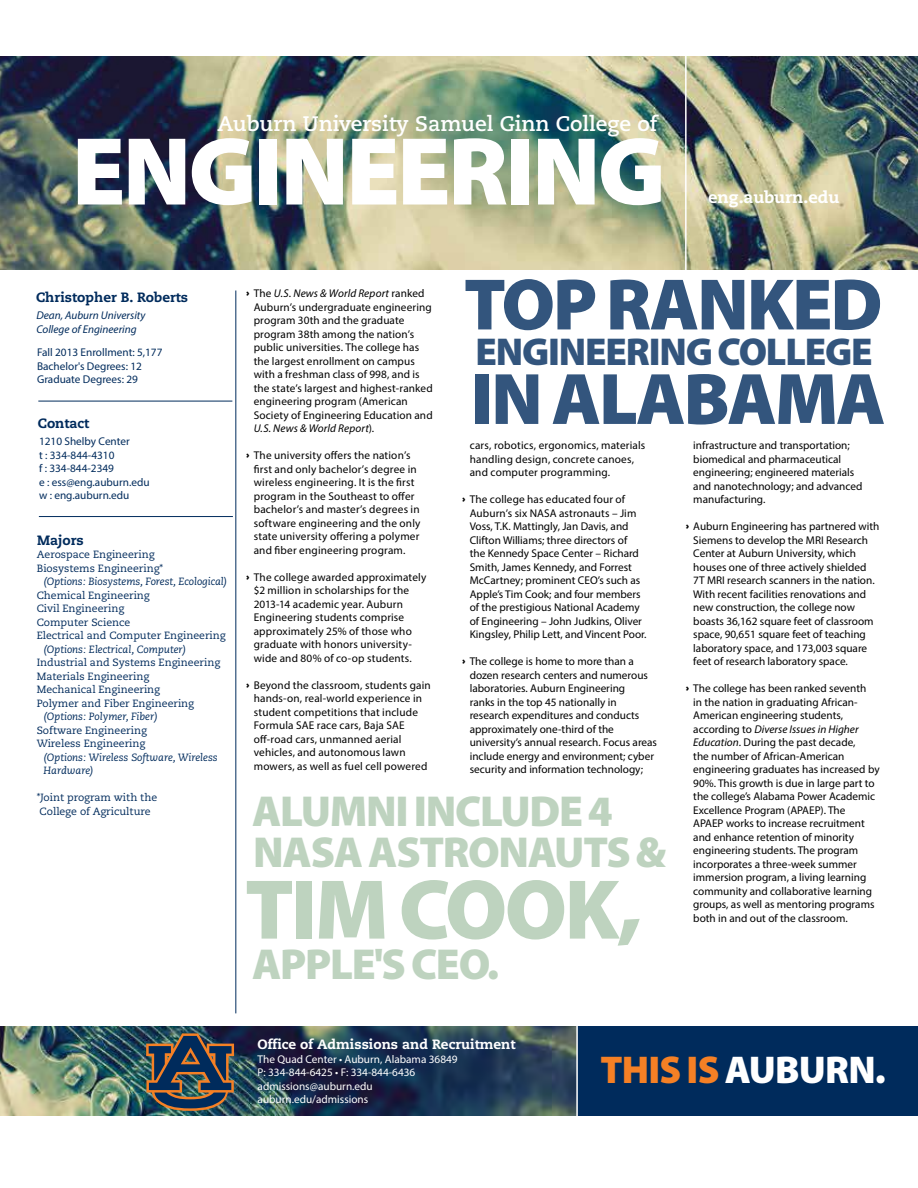
<style>
.page{position:relative;width:918px;height:1188px;background:#fff}
.page>*{position:absolute;margin:0;border:0;box-sizing:border-box;transform-origin:0 0}
.t1{font:900 97.5px "Myriad Pro";letter-spacing:-.03em;color:#fff}
.t2{font:900 85.5px "Myriad Pro";letter-spacing:-.03em;color:#bed3bf}
.t3{font:900 73.5px "Myriad Pro";letter-spacing:-.03em;color:#33557d}
.t4{font:900 43.5px/40.5px "Myriad Pro";letter-spacing:-.03em;color:#bed3bf}
.t5{font:900 39px "Myriad Pro";letter-spacing:-.03em;color:#33557d}
.t6{font:900 38.85px "Myriad Pro";letter-spacing:-.02em;color:#fff}
.t7{font:700 21px "Caecilia";color:#fff}
.t8{font:800 16.5px "Caecilia";color:#fff}
.t9{font:800 13.5px "Caecilia";color:#002b5c}
.t10{font:800 13.5px "Caecilia";color:#fff}
.t11{font:11.25px/13.5px "Myriad Pro";color:#000}
.t12{font:11.25px/13.5px "Myriad Pro";color:#002b5c}
.t13{font:11.25px/13.5px "Myriad Pro";color:#fff}
.t14{font:italic 11.25px/13.5px "Myriad Pro";color:#002b5c}
.t15{font:10.5px/13.5px "Caecilia";color:#002b5c}
.t16{font:italic 10.5px/13.5px "Caecilia";color:#002b5c}
.s1{font-family:"Caecilia Heavy Os F"}
.s2{font-style:italic}
.s3{color:#f58025}
</style>
<div class="page">
<img style="left:0;top:1027px;width:576px;height:89px">
<div style="left:578px;top:1027px;width:340px;height:89px;background:#002b5c"></div>
<img style="left:0;top:56px;width:918px;height:214px">
<hr style="left:685px;top:54px;width:2px;height:221px;background:#fff">
<img style="left:146px;top:1033px;width:88px;height:78px">
<hr style="left:236px;top:291px;width:1px;height:722px;background:#002b5c">
<hr style="left:38px;top:401px;width:194px;height:1px;background:#002b5c">
<hr style="left:39px;top:516px;width:194px;height:1px;background:#002b5c">
<h3 class="t7" style="left:218px;top:111px;width:441px">Auburn University Samuel Ginn College of</h3>
<h1 class="t1" style="left:72px;top:107px;width:595px">ENGINEERING</h1>
<h3 class="t8" style="left:708px;top:187px;width:133px">eng.auburn.edu</h3>
<p class="t9" style="left:36px;top:289px;width:154px">Christopher B. Roberts</p>
<p class="t14" style="left:36px;top:309px;width:111px">Dean, Auburn University<br>College of Engineering</p>
<p class="t12" style="left:37px;top:346px;width:127px">Fall 2013 Enrollment: 5,177<br>Bachelor's Degrees: 12<br>Graduate Degrees: 29</p>
<p class="t9" style="left:38px;top:415px;width:53px">Contact</p>
<p class="t12" style="left:39px;top:434px;width:112px">1210 Shelby Center<br>t : 334-844-4310<br>f : 334-844-2349<br>e : ess@eng.auburn.edu w : eng.auburn.edu</p>
<p class="t9" style="left:37px;top:532px;width:48px">Majors</p>
<p class="t15" style="left:37px;top:548px;width:128px">Aerospace Engineering<br>Biosystems Engineering*</p>
<p class="t16" style="left:43px;top:575px;width:185px">(Options: Biosystems, Forest, Ecological)</p>
<p class="t15" style="left:37px;top:588px;width:190px">Chemical Engineering<br>Civil Engineering<br>Computer Science<br>Electrical and Computer Engineering</p>
<p class="t16" style="left:43px;top:642px;width:144px">(Options: Electrical, Computer)</p>
<p class="t15" style="left:37px;top:656px;width:185px">Industrial and Systems Engineering<br>Materials Engineering<br>Mechanical Engineering<br>Polymer and Fiber Engineering</p>
<p class="t16" style="left:43px;top:710px;width:116px">(Options: Polymer, Fiber)</p>
<p class="t15" style="left:37px;top:723px;width:112px">Software Engineering<br>Wireless Engineering</p>
<p class="t16" style="left:43px;top:750px;width:176px">(Options: Wireless Software, Wireless<br>Hardware)</p>
<p class="t15" style="left:37px;top:791px;width:122px">*Joint program with the<br>College of Agriculture</p>
<h3 class="t3" style="left:464px;top:256px;width:420px">TOP RANKED</h3>
<h3 class="t5" style="left:475px;top:326px;width:399px">ENGINEERING COLLEGE</h3>
<h3 class="t3" style="left:471px;top:350px;width:416px">IN ALABAMA</h3>
<p class="t11" style="left:254px;top:287px;width:180px;text-indent:-8px"><span class="s1">›</span> The <span class="s2">U.S. News &amp; World Report</span> ranked Auburn’s undergraduate engineering program 30th and the graduate program 38th among the nation’s public universities. The college has the largest enrollment on campus with a freshman class of 998, and is the state’s largest and highest-ranked engineering program (American Society of Engineering Education and <span class="s2">U.S. News &amp; World Report</span>).</p>
<p class="t11" style="left:254px;top:449px;width:168px;text-indent:-8px"><span class="s1">›</span> The university offers the nation’s first and only bachelor’s degree in wireless engineering. It is the first program in the Southeast to offer bachelor’s and master’s degrees in software engineering and the only state university offering a polymer and fiber engineering program.</p>
<p class="t11" style="left:254px;top:570px;width:174px;text-indent:-8px"><span class="s1">›</span> The college awarded approximately $2 million in scholarships for the<br>2013-14 academic year. Auburn<br>Engineering students comprise approximately 25% of those who graduate with honors university&shy;wide and 80% of co-op students.</p>
<p class="t11" style="left:254px;top:678px;width:178px;text-indent:-8px"><span class="s1">›</span> Beyond the classroom, students gain hands-on, real-world experience in student competitions that include Formula SAE race cars, Baja SAE off-road cars, unmanned aerial vehicles, and autonomous lawn mowers, as well as fuel cell powered</p>
<p class="t11" style="left:693px;top:438px;width:171px">infrastructure and transportation; biomedical and pharmaceutical engineering; engineered materials and nanotechnology; and advanced manufacturing.</p>
<p class="t11" style="left:693px;top:519px;width:188px;text-indent:-8px"><span class="s1">›</span> Auburn Engineering has partnered with Siemens to develop the MRI Research Center at Auburn University, which houses one of three actively shielded 7T MRI research scanners in the nation.<br>With recent facilities renovations and new construction, the college now boasts 36,162 square feet of classroom space, 90,651 square feet of teaching laboratory space, and 173,003 square feet of research laboratory space.</p>
<p class="t11" style="left:693px;top:681px;width:188px;text-indent:-8px"><span class="s1">›</span> The college has been ranked seventh<br>in the nation in graduating African-American engineering students, according to <span class="s2">Diverse Issues in Higher Education</span>. During the past decade,<br>the number of African-American engineering graduates has increased by 90%. This growth is due in large part to the college’s Alabama Power Academic Excellence Program (APAEP). The<br>APAEP works to increase recruitment and enhance retention of minority engineering students. The program incorporates a three-week summer immersion program, a living learning community and collaborative learning groups, as well as mentoring programs both in and out of the classroom.</p>
<p class="t11" style="left:470px;top:438px;width:177px">cars, robotics, ergonomics, materials handling design, concrete canoes, and computer programming.</p>
<p class="t11" style="left:470px;top:492px;width:178px;text-indent:-8px"><span class="s1">›</span> The college has educated four of Auburn’s six NASA astronauts – Jim Voss, T.K. Mattingly, Jan Davis, and Clifton Williams; three directors of<br>the Kennedy Space Center – Richard Smith, James Kennedy, and Forrest McCartney; prominent CEO’s such as Apple’s Tim Cook; and four members of the prestigious National Academy of Engineering – John Judkins, Oliver Kingsley, Philip Lett, and Vincent Poor.</p>
<p class="t11" style="left:470px;top:654px;width:189px;text-indent:-8px"><span class="s1">›</span> The college is home to more than a dozen research centers and numerous laboratories. Auburn Engineering<br>ranks in the top 45 nationally in research expenditures and conducts approximately one-third of the university’s annual research. Focus areas include energy and environment; cyber security and information technology;</p>
<h3 class="t4" style="left:252px;top:789px;width:416px">ALUMNI INCLUDE 4<br>NASA ASTRONAUTS &amp;</h3>
<h2 class="t2" style="left:245px;top:853px;width:399px">TIM COOK,</h2>
<h3 class="t4" style="left:252px;top:942px;width:248px">APPLE'S CEO.</h3>
<p class="t10" style="left:258px;top:1036px;width:259px">Office of Admissions and Recruitment</p>
<p class="t13" style="left:258px;top:1052px;width:202px">The Quad Center • Auburn, Alabama 36849<br>P: 334-844-6425 • F: 334-844-6436 admissions@auburn.edu auburn.edu/admissions</p>
<h3 class="t6" style="left:600px;top:1044px;width:287px"><span class="s3">THIS IS</span> AUBURN.</h3>
</div>
